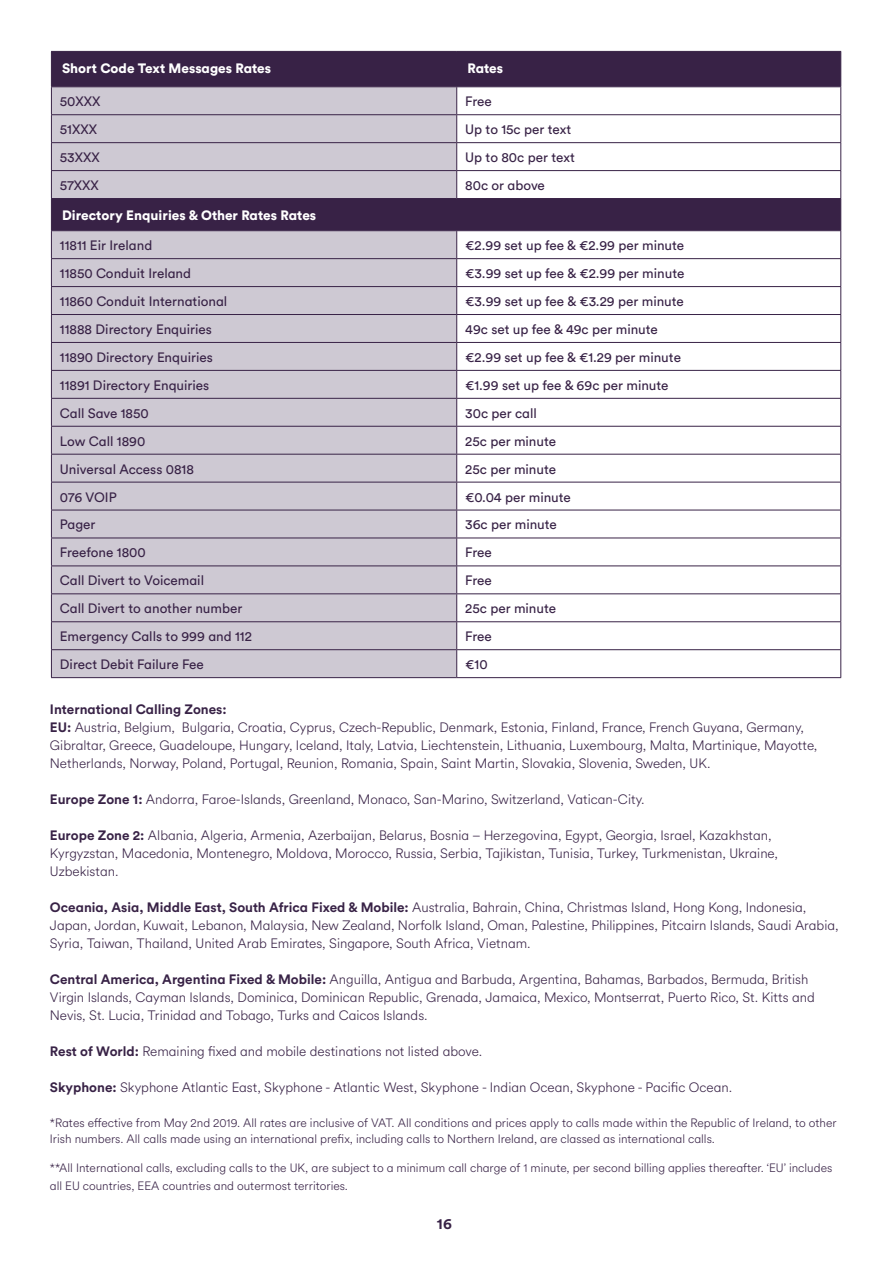
<style>
.page{position:relative;width:893px;height:1263px;background:#fff}
.page>*{position:absolute;margin:0;border:0;box-sizing:border-box;transform-origin:0 0}
.t1{font:700 15px "VM Circular Shout";color:#382246}
.t2{font:300 13.5px/18px "VM Circular Whisper";color:#382246}
.t3{font:13.5px "VM Circular Chat";color:#382246}
.t4{font:900 13.5px "VM Circular Yell";color:#fff}
.t5{font:700 13.5px "VM Circular Shout";color:#382246}
.t6{font:300 12px/16.5px "VM Circular Whisper";color:#382246}
.s1{font-family:"VM Circular Shout";font-weight:700}
</style>
<div class="page">
<div style="left:52px;top:52px;width:788px;height:34px;background:#382246"></div>
<svg style="left:52px;top:87px;width:404px;height:590px;background:#c4beca"></svg>
<svg style="left:457px;top:87px;width:383px;height:590px"></svg>
<hr style="left:51px;top:51px;width:406px;height:1px;background:#382246">
<hr style="left:51px;top:52px;width:1px;height:34px;background:#382246">
<hr style="left:457px;top:51px;width:384px;height:1px;background:#382246">
<hr style="left:456px;top:52px;width:1px;height:34px;background:#382246">
<hr style="left:840px;top:52px;width:1px;height:34px;background:#382246">
<hr style="left:51px;top:86px;width:406px;height:1px;background:#382246">
<hr style="left:457px;top:86px;width:384px;height:1px;background:#382246">
<hr style="left:51px;top:114px;width:406px;height:1px;background:#382246">
<hr style="left:457px;top:114px;width:384px;height:1px;background:#382246">
<hr style="left:51px;top:142px;width:406px;height:1px;background:#382246">
<hr style="left:457px;top:142px;width:384px;height:1px;background:#382246">
<hr style="left:51px;top:170px;width:406px;height:1px;background:#382246">
<svg style="left:51px;top:87px;width:1px;height:111px"></svg>
<hr style="left:457px;top:170px;width:384px;height:1px;background:#382246">
<svg style="left:456px;top:87px;width:1px;height:111px"></svg>
<svg style="left:840px;top:87px;width:1px;height:111px"></svg>
<hr style="left:51px;top:198px;width:406px;height:1px;background:#382246">
<hr style="left:51px;top:199px;width:1px;height:31px;background:#382246">
<hr style="left:457px;top:198px;width:384px;height:1px;background:#382246">
<hr style="left:456px;top:199px;width:1px;height:31px;background:#382246">
<hr style="left:840px;top:199px;width:1px;height:31px;background:#382246">
<hr style="left:51px;top:230px;width:406px;height:1px;background:#382246">
<hr style="left:457px;top:230px;width:384px;height:1px;background:#382246">
<hr style="left:51px;top:258px;width:406px;height:1px;background:#382246">
<hr style="left:457px;top:258px;width:384px;height:1px;background:#382246">
<hr style="left:51px;top:286px;width:406px;height:1px;background:#382246">
<hr style="left:457px;top:286px;width:384px;height:1px;background:#382246">
<hr style="left:51px;top:314px;width:406px;height:1px;background:#382246">
<hr style="left:457px;top:314px;width:384px;height:1px;background:#382246">
<hr style="left:51px;top:342px;width:406px;height:1px;background:#382246">
<hr style="left:457px;top:342px;width:384px;height:1px;background:#382246">
<hr style="left:51px;top:370px;width:406px;height:1px;background:#382246">
<hr style="left:457px;top:370px;width:384px;height:1px;background:#382246">
<hr style="left:51px;top:398px;width:406px;height:1px;background:#382246">
<hr style="left:457px;top:398px;width:384px;height:1px;background:#382246">
<hr style="left:51px;top:426px;width:406px;height:1px;background:#382246">
<hr style="left:457px;top:426px;width:384px;height:1px;background:#382246">
<hr style="left:51px;top:454px;width:406px;height:1px;background:#382246">
<hr style="left:457px;top:454px;width:384px;height:1px;background:#382246">
<hr style="left:51px;top:482px;width:406px;height:1px;background:#382246">
<hr style="left:457px;top:482px;width:384px;height:1px;background:#382246">
<hr style="left:51px;top:510px;width:406px;height:1px;background:#382246">
<hr style="left:457px;top:510px;width:384px;height:1px;background:#382246">
<hr style="left:51px;top:538px;width:406px;height:1px;background:#382246">
<hr style="left:457px;top:538px;width:384px;height:1px;background:#382246">
<hr style="left:51px;top:565px;width:406px;height:1px;background:#382246">
<hr style="left:457px;top:565px;width:384px;height:1px;background:#382246">
<hr style="left:51px;top:593px;width:406px;height:1px;background:#382246">
<hr style="left:457px;top:593px;width:384px;height:1px;background:#382246">
<hr style="left:51px;top:621px;width:406px;height:1px;background:#382246">
<hr style="left:457px;top:621px;width:384px;height:1px;background:#382246">
<hr style="left:51px;top:649px;width:406px;height:1px;background:#382246">
<svg style="left:51px;top:231px;width:1px;height:446px"></svg>
<hr style="left:457px;top:649px;width:384px;height:1px;background:#382246">
<svg style="left:456px;top:231px;width:1px;height:446px"></svg>
<svg style="left:840px;top:231px;width:1px;height:446px"></svg>
<hr style="left:51px;top:677px;width:406px;height:1px;background:#382246">
<hr style="left:457px;top:677px;width:384px;height:1px;background:#382246">
<p class="t4" style="left:62px;top:59px;width:211px">Short Code Text Messages Rates</p>
<p class="t4" style="left:467px;top:59px;width:37px">Rates</p>
<p class="t3" style="left:60px;top:92px;width:42px">50XXX</p>
<p class="t3" style="left:465px;top:92px;width:28px">Free</p>
<p class="t3" style="left:60px;top:120px;width:39px">51XXX</p>
<p class="t3" style="left:465px;top:120px;width:107px">Up to 15c per text</p>
<p class="t3" style="left:60px;top:148px;width:41px">53XXX</p>
<p class="t3" style="left:465px;top:148px;width:111px">Up to 80c per text</p>
<p class="t3" style="left:60px;top:176px;width:40px">57XXX</p>
<p class="t3" style="left:465px;top:176px;width:81px">80c or above</p>
<p class="t4" style="left:62px;top:206px;width:256px">Directory Enquiries &amp; Other Rates Rates</p>
<p class="t3" style="left:60px;top:236px;width:94px">11811 Eir Ireland</p>
<p class="t3" style="left:465px;top:236px;width:220px">€2.99 set up fee &amp; €2.99 per minute</p>
<p class="t3" style="left:60px;top:264px;width:133px">11850 Conduit Ireland</p>
<p class="t3" style="left:465px;top:264px;width:221px">€3.99 set up fee &amp; €2.99 per minute</p>
<p class="t3" style="left:60px;top:292px;width:169px">11860 Conduit International</p>
<p class="t3" style="left:465px;top:292px;width:220px">€3.99 set up fee &amp; €3.29 per minute</p>
<p class="t3" style="left:60px;top:320px;width:154px">11888 Directory Enquiries</p>
<p class="t3" style="left:465px;top:320px;width:194px">49c set up fee &amp; 49c per minute</p>
<p class="t3" style="left:60px;top:348px;width:154px">11890 Directory Enquiries</p>
<p class="t3" style="left:465px;top:348px;width:217px">€2.99 set up fee &amp; €1.29 per minute</p>
<p class="t3" style="left:60px;top:376px;width:151px">11891 Directory Enquiries</p>
<p class="t3" style="left:465px;top:376px;width:205px">€1.99 set up fee &amp; 69c per minute</p>
<p class="t3" style="left:60px;top:404px;width:90px">Call Save 1850</p>
<p class="t3" style="left:465px;top:404px;width:73px">30c per call</p>
<p class="t3" style="left:60px;top:432px;width:87px">Low Call 1890</p>
<p class="t3" style="left:465px;top:432px;width:92px">25c per minute</p>
<p class="t3" style="left:60px;top:460px;width:135px">Universal Access 0818</p>
<p class="t3" style="left:465px;top:460px;width:92px">25c per minute</p>
<p class="t3" style="left:60px;top:488px;width:58px">076 VOIP</p>
<p class="t3" style="left:465px;top:488px;width:107px">€0.04 per minute</p>
<p class="t3" style="left:60px;top:516px;width:37px">Pager</p>
<p class="t3" style="left:465px;top:516px;width:93px">36c per minute</p>
<p class="t3" style="left:60px;top:544px;width:87px">Freefone 1800</p>
<p class="t3" style="left:465px;top:544px;width:28px">Free</p>
<p class="t3" style="left:60px;top:572px;width:146px">Call Divert to Voicemail</p>
<p class="t3" style="left:465px;top:572px;width:28px">Free</p>
<p class="t3" style="left:60px;top:599px;width:184px">Call Divert to another number</p>
<p class="t3" style="left:465px;top:599px;width:92px">25c per minute</p>
<p class="t3" style="left:60px;top:627px;width:193px">Emergency Calls to 999 and 112</p>
<p class="t3" style="left:465px;top:627px;width:28px">Free</p>
<p class="t3" style="left:60px;top:655px;width:145px">Direct Debit Failure Fee</p>
<p class="t3" style="left:465px;top:655px;width:24px">€10</p>
<p class="t5" style="left:50px;top:700px;width:178px">International Calling Zones:</p>
<p class="t2" style="left:50px;top:718px;width:769px"><span class="s1">EU:</span> Austria, Belgium, Bulgaria, Croatia, Cyprus, Czech-Republic, Denmark, Estonia, Finland, France, French Guyana, Germany,<br>Gibraltar, Greece, Guadeloupe, Hungary, Iceland, Italy, Latvia, Liechtenstein, Lithuania, Luxembourg, Malta, Martinique, Mayotte,<br>Netherlands, Norway, Poland, Portugal, Reunion, Romania, Spain, Saint Martin, Slovakia, Slovenia, Sweden, UK.</p>
<p class="t2" style="left:50px;top:790px;width:596px"><span class="s1">Europe Zone 1:</span> Andorra, Faroe-Islands, Greenland, Monaco, San-Marino, Switzerland, Vatican-City.</p>
<p class="t2" style="left:50px;top:826px;width:729px"><span class="s1">Europe Zone 2:</span> Albania, Algeria, Armenia, Azerbaijan, Belarus, Bosnia – Herzegovina, Egypt, Georgia, Israel, Kazakhstan,<br>Kyrgyzstan, Macedonia, Montenegro, Moldova, Morocco, Russia, Serbia, Tajikistan, Tunisia, Turkey, Turkmenistan, Ukraine,<br>Uzbekistan.</p>
<p class="t2" style="left:50px;top:898px;width:790px"><span class="s1">Oceania, Asia, Middle East, South Africa Fixed &amp; Mobile:</span> Australia, Bahrain, China, Christmas Island, Hong Kong, Indonesia,<br>Japan, Jordan, Kuwait, Lebanon, Malaysia, New Zealand, Norfolk Island, Oman, Palestine, Philippines, Pitcairn Islands, Saudi Arabia,<br>Syria, Taiwan, Thailand, United Arab Emirates, Singapore, South Africa, Vietnam.</p>
<p class="t2" style="left:50px;top:970px;width:766px"><span class="s1">Central America, Argentina Fixed &amp; Mobile:</span> Anguilla, Antigua and Barbuda, Argentina, Bahamas, Barbados, Bermuda, British<br>Virgin Islands, Cayman Islands, Dominica, Dominican Republic, Grenada, Jamaica, Mexico, Montserrat, Puerto Rico, St. Kitts and<br>Nevis, St. Lucia, Trinidad and Tobago, Turks and Caicos Islands.</p>
<p class="t2" style="left:50px;top:1042px;width:434px"><span class="s1">Rest of World:</span> Remaining fixed and mobile destinations not listed above.</p>
<p class="t2" style="left:50px;top:1078px;width:684px"><span class="s1">Skyphone:</span> Skyphone Atlantic East, Skyphone - Atlantic West, Skyphone - Indian Ocean, Skyphone - Pacific Ocean.</p>
<p class="t6" style="left:50px;top:1114px;width:788px">*Rates effective from May 2nd 2019. All rates are inclusive of VAT. All conditions and prices apply to calls made within the Republic of Ireland, to other<br>Irish numbers. All calls made using an international prefix, including calls to Northern Ireland, are classed as international calls.</p>
<p class="t6" style="left:50px;top:1159px;width:784px;line-height:18px">**All International calls, excluding calls to the UK, are subject to a minimum call charge of 1 minute, per second billing applies thereafter. ‘EU’ includes all EU countries, EEA countries and outermost territories.</p>
<p class="t1" style="left:437px;top:1213px;width:16px">16</p>
</div>
